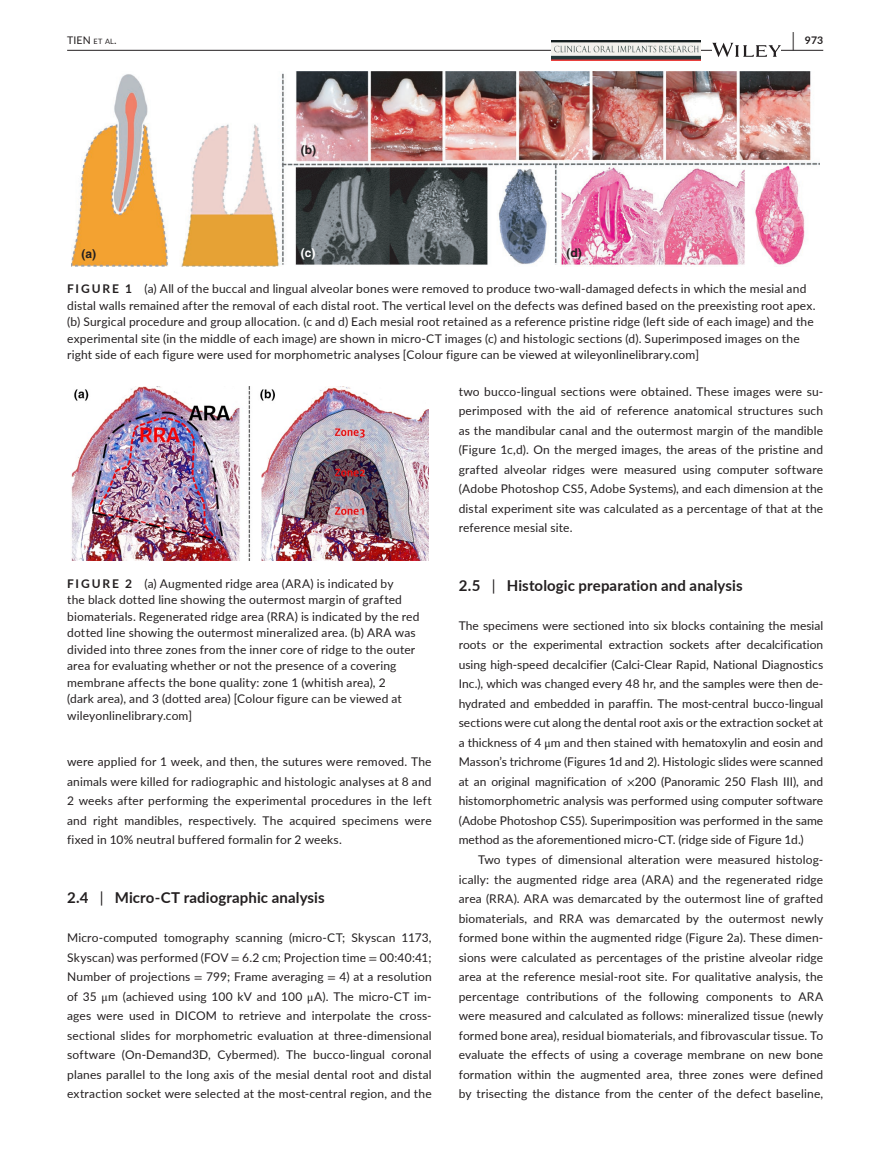
<style>
.page{position:relative;width:893px;height:1174px;background:#fff}
.page>*{position:absolute;margin:0;border:0;box-sizing:border-box;transform-origin:0 0}
.t1{font:700 19.5px "Lato";color:#231f20;scale:.48 1}
.t2{font:700 15px "Lato";letter-spacing:.005em;color:#231f20}
.t3{font:12px/19.5px "Lato";letter-spacing:.015em;color:#231f20;text-align:justify}
.t4{font:700 12px "Helvetica";color:#231f20}
.t5{font:700 12px "Helvetica";color:#fff}
.t6{font:10.5px "Lato";color:#231f20}
.t7{font:700 10.5px "Lato";color:#231f20}
.s1{font-size:7.35px}
.s2{font-weight:700}
.s3{font-weight:400}
.s4{font-family:"STIX"}
</style>
<div class="page">
<hr style="left:67px;top:50px;width:756px;height:1px;background:#231f20">
<img style="left:551px;top:41px;width:149px;height:19px">
<svg style="left:712px;top:43px;width:69px;height:14px"></svg>
<img style="left:71px;top:72px;width:748px;height:194px">
<img style="left:71px;top:387px;width:357px;height:174px">
<h1 class="t1" style="left:792px;top:25px;width:7px">|</h1>
<p class="t6" style="left:67px;top:33px;width:51px">TIEN <span class="s1">et al</span>.</p>
<p class="t7" style="left:805px;top:33px;width:20px">973</p>
<p class="t4" style="left:82px;top:247px;width:16px">(a)</p>
<p class="t4" style="left:301px;top:142px;width:17px">(b)</p>
<p class="t5" style="left:301px;top:246px;width:16px">(c)</p>
<p class="t4" style="left:566px;top:246px;width:17px">(d)</p>
<p class="t3" style="left:67px;top:280px;width:750px;line-height:16.5px;text-align:left"><span class="s2">FIGURE 1</span> (a) All of the buccal and lingual alveolar bones were removed to produce two-wall-damaged defects in which the mesial and distal walls remained after the removal of each distal root. The vertical level on the defects was defined based on the preexisting root apex. (b) Surgical procedure and group allocation. (c and d) Each mesial root retained as a reference pristine ridge (left side of each image) and the experimental site (in the middle of each image) are shown in micro-CT images (c) and histologic sections (d). Superimposed images on the right side of each figure were used for morphometric analyses [Colour figure can be viewed at wileyonlinelibrary.com]</p>
<p class="t3" style="left:67px;top:574px;width:354px;line-height:16.5px;text-align:left"><span class="s2">FIGURE 2</span> (a) Augmented ridge area (ARA) is indicated by<br>the black dotted line showing the outermost margin of grafted biomaterials. Regenerated ridge area (RRA) is indicated by the red dotted line showing the outermost mineralized area. (b) ARA was divided into three zones from the inner core of ridge to the outer area for evaluating whether or not the presence of a covering membrane affects the bone quality: zone 1 (whitish area), 2<br>(dark area), and 3 (dotted area) [Colour figure can be viewed at wileyonlinelibrary.com]</p>
<p class="t3" style="left:67px;top:752px;width:366px">were applied for 1 week, and then, the sutures were removed. The animals were killed for radiographic and histologic analyses at 8 and 2 weeks after performing the experimental procedures in the left and right mandibles, respectively. The acquired specimens were fixed in 10% neutral buffered formalin for 2 weeks.</p>
<p class="t2" style="left:67px;top:886px;width:259px">2.4 <span class="s3">|</span> Micro-CT radiographic analysis</p>
<p class="t3" style="left:67px;top:927px;width:366px">Micro-computed tomography scanning (micro-CT; Skyscan 1173, Skyscan) was performed (FOV <span class="s4">=</span> 6.2 cm; Projection time <span class="s4">=</span> 00:40:41; Number of projections <span class="s4">=</span> 799; Frame averaging <span class="s4">=</span> 4) at a resolution of 35 <span class="s4">μ</span>m (achieved using 100 kV and 100 <span class="s4">μ</span>A). The micro-CT im&shy;ages were used in DICOM to retrieve and interpolate the cross&shy;sectional slides for morphometric evaluation at three-dimensional software (On-Demand3D, Cybermed). The bucco-lingual coronal planes parallel to the long axis of the mesial dental root and distal extraction socket were selected at the most-central region, and the</p>
<p class="t3" style="left:459px;top:381px;width:366px">two bucco-lingual sections were obtained. These images were su&shy;perimposed with the aid of reference anatomical structures such as the mandibular canal and the outermost margin of the mandible (Figure 1c,d). On the merged images, the areas of the pristine and grafted alveolar ridges were measured using computer software (Adobe Photoshop CS5, Adobe Systems), and each dimension at the distal experiment site was calculated as a percentage of that at the reference mesial site.</p>
<p class="t2" style="left:459px;top:574px;width:285px">2.5 <span class="s3">|</span> Histologic preparation and analysis</p>
<p class="t3" style="left:459px;top:615px;width:366px">The specimens were sectioned into six blocks containing the mesial roots or the experimental extraction sockets after decalcification using high-speed decalcifier (Calci-Clear Rapid, National Diagnostics Inc.), which was changed every 48 hr, and the samples were then de&shy;hydrated and embedded in paraffin. The most-central bucco-lingual sections were cut along the dental root axis or the extraction socket at a thickness of 4 <span class="s4">μ</span>m and then stained with hematoxylin and eosin and Masson’s trichrome (Figures 1d and 2). Histologic slides were scanned at an original magnification of <span class="s4">×</span>200 (Panoramic 250 Flash III), and histomorphometric analysis was performed using computer software (Adobe Photoshop CS5). Superimposition was performed in the same method as the aforementioned micro-CT. (ridge side of Figure 1d.)</p>
<p class="t3" style="left:459px;top:849px;width:366px;text-indent:20px">Two types of dimensional alteration were measured histolog&shy;ically: the augmented ridge area (ARA) and the regenerated ridge area (RRA). ARA was demarcated by the outermost line of grafted biomaterials, and RRA was demarcated by the outermost newly formed bone within the augmented ridge (Figure 2a). These dimen&shy;sions were calculated as percentages of the pristine alveolar ridge area at the reference mesial-root site. For qualitative analysis, the percentage contributions of the following components to ARA were measured and calculated as follows: mineralized tissue (newly formed bone area), residual biomaterials, and fibrovascular tissue. To evaluate the effects of using a coverage membrane on new bone formation within the augmented area, three zones were defined by trisecting the distance from the center of the defect baseline,</p>
</div>
